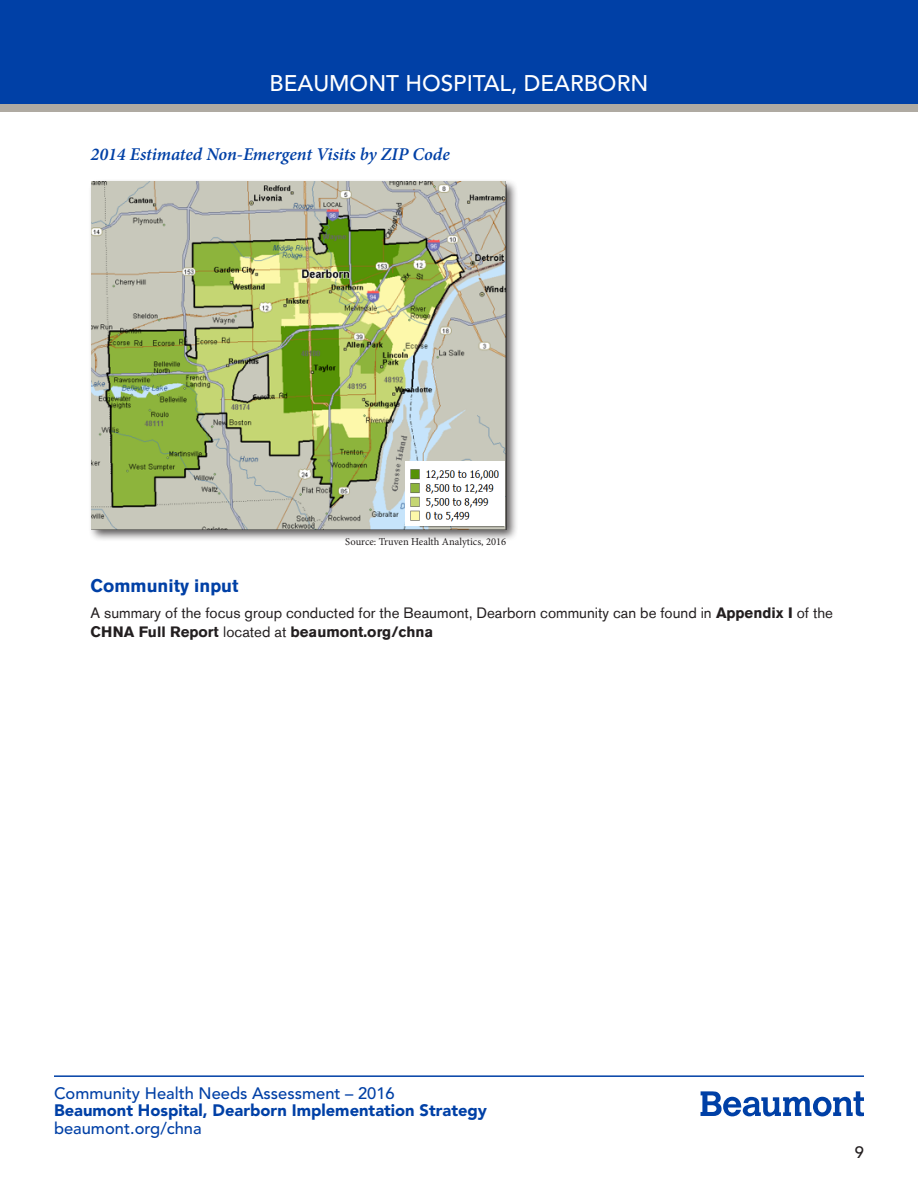
<style>
.page{position:relative;width:918px;height:1188px;background:#fff}
.page>*{position:absolute;margin:0;border:0;box-sizing:border-box;transform-origin:0 0}
.HEAD_-_blue_bar{font:500 22.5px "Avenir LT Std";color:#fff}
.content_headers{font:italic 600 18px "Minion Pro";color:#0040a6}
.content_headers-2{font:700 18px "Akzidenz Grotesk Std";color:#0040a6}
.t1{font:500 16.5px "Avenir LT Std";color:#0040a6}
.t2{font:900 16.5px "Avenir LT Std";color:#0040a6}
.t3{font:500 16.5px "Avenir LT Std";color:#231f20}
.content_body{font:15px/19.5px "Akzidenz Grotesk Std";color:#231f20}
.t4{font:10.5px "Minion Pro";color:#231f20}
.s1{font-weight:700}
</style>
<div class="page">
<svg style="left:701px;top:1091px;width:163px;height:25px"></svg>
<hr style="left:54px;top:1075px;width:810px;height:2px;background:#0040a6">
<div style="left:0;top:0;width:918px;height:106px;background:#0040a6"></div>
<div style="left:0;top:104px;width:918px;height:8px;background:#afaaa2"></div>
<div style="left:88px;top:179px;width:431px;height:363px;background:#231f20;opacity:.75"></div>
<img style="left:92px;top:182px;width:414px;height:347px">
<div style="left:405px;top:461px;width:99px;height:65px;background:#fff"></div>
<img style="left:410px;top:469px;width:89px;height:53px">
<p class="HEAD_-_blue_bar" style="left:270px;top:70px;width:380px">BEAUMONT HOSPITAL, DEARBORN</p>
<p class="content_headers" style="left:91px;top:141px;width:361px">2014 Estimated Non-Emergent Visits by ZIP Code</p>
<p class="t4" style="left:345px;top:534px;width:162px">Source: Truven Health Analytics, 2016</p>
<p class="content_headers-2" style="left:91px;top:575px;width:150px">Community input</p>
<p class="content_body" style="left:91px;top:603px;width:744px">A summary of the focus group conducted for the Beaumont, Dearborn community can be found in <span class="s1">Appendix I</span> of the<br><span class="s1">CHNA Full Report</span> located at <span class="s1">beaumont.org/chna</span></p>
<p class="t1" style="left:54px;top:1084px;width:342px">Community Health Needs Assessment – 2016</p>
<p class="t2" style="left:54px;top:1100px;width:435px">Beaumont Hospital, Dearborn Implementation Strategy</p>
<p class="t1" style="left:54px;top:1119px;width:149px">beaumont.org/chna</p>
<p class="t3" style="left:855px;top:1143px;width:11px">9</p>
</div>
